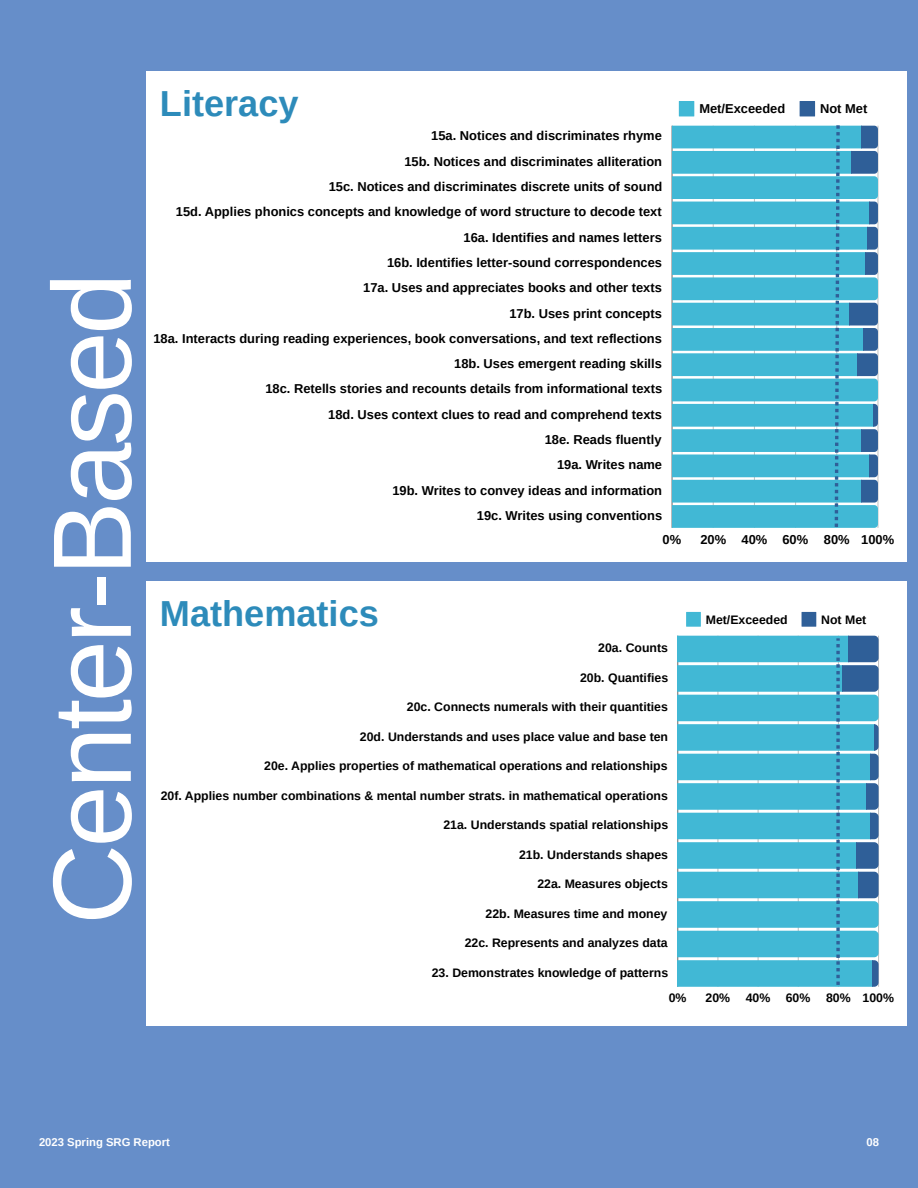
<style>
.page{position:relative;width:918px;height:1188px;background:#668ec9}
.page>*{position:absolute;margin:0;border:0;box-sizing:border-box;transform-origin:0 0}
.t1{font:111.6px "Arimo";letter-spacing:-.03em;color:#fff}
.t2{font:700 36.15px "Arimo";color:#2d8bba}
.t3{font:700 12.9px/25.3px "Arimo";color:#000;text-align:right}
.t4{font:700 12.3px "Arimo";color:#000}
.t5{font:700 11.25px "Arimo";color:#fff}
</style>
<div class="page">
<div style="left:147px;top:72px;width:760px;height:490px;background:#fff"></div>
<svg style="left:679px;top:101px;width:15px;height:15px"></svg>
<svg style="left:800px;top:101px;width:15px;height:15px"></svg>
<hr style="left:878px;top:126px;width:1px;height:402px;background:#e1e1e1">
<div style="left:147px;top:581px;width:760px;height:444px;background:#fff"></div>
<svg style="left:686px;top:612px;width:15px;height:15px"></svg>
<svg style="left:802px;top:612px;width:14px;height:15px"></svg>
<svg style="left:672px;top:125px;width:206px;height:403px;background:#51b9d5"></svg>
<svg style="left:678px;top:636px;width:201px;height:351px;background:#51b8d4"></svg>
<h1 class="t1" style="left:30px;top:925px;width:654px;rotate:-90deg">Center-Based</h1>
<h2 class="t2" style="left:160px;top:83px;width:140px">Literacy</h2>
<p class="t3" style="left:153px;top:123px;width:510px">15a. Notices and discriminates rhyme<br>15b. Notices and discriminates alliteration<br>15c. Notices and discriminates discrete units of sound<br>15d. Applies phonics concepts and knowledge of word structure to decode text 16a. Identifies and names letters<br>16b. Identifies letter-sound correspondences<br>17a. Uses and appreciates books and other texts<br>17b. Uses print concepts<br>18a. Interacts during reading experiences, book conversations, and text reflections 18b. Uses emergent reading skills<br>18c. Retells stories and recounts details from informational texts<br>18d. Uses context clues to read and comprehend texts<br>18e. Reads fluently<br>19a. Writes name<br>19b. Writes to convey ideas and information<br>19c. Writes using conventions</p>
<p class="t3" style="left:699px;top:96px;width:87px">Met/Exceeded</p>
<p class="t3" style="left:820px;top:96px;width:49px">Not Met</p>
<h2 class="t2" style="left:160px;top:593px;width:220px">Mathematics</h2>
<p class="t3" style="left:663px;top:527px;width:20px">0%</p>
<p class="t3" style="left:700px;top:527px;width:195px">20% 40% 60% 80% 100%</p>
<p class="t4" style="left:706px;top:612px;width:83px">Met/Exceeded</p>
<p class="t4" style="left:821px;top:612px;width:47px">Not Met</p>
<p class="t4" style="left:598px;top:641px;width:71px">20a. Counts</p>
<p class="t4" style="left:580px;top:670px;width:90px">20b. Quantifies</p>
<p class="t4" style="left:407px;top:700px;width:262px">20c. Connects numerals with their quantities</p>
<p class="t4" style="left:360px;top:729px;width:310px">20d. Understands and uses place value and base ten</p>
<p class="t4" style="left:264px;top:759px;width:405px">20e. Applies properties of mathematical operations and relationships</p>
<p class="t4" style="left:161px;top:788px;width:509px">20f. Applies number combinations &amp; mental number strats. in mathematical operations</p>
<p class="t4" style="left:443px;top:818px;width:226px">21a. Understands spatial relationships</p>
<p class="t4" style="left:519px;top:847px;width:150px">21b. Understands shapes</p>
<p class="t4" style="left:537px;top:877px;width:132px">22a. Measures objects</p>
<p class="t4" style="left:486px;top:907px;width:183px">22b. Measures time and money</p>
<p class="t4" style="left:465px;top:936px;width:204px">22c. Represents and analyzes data</p>
<p class="t4" style="left:432px;top:966px;width:238px">23. Demonstrates knowledge of patterns</p>
<p class="t4" style="left:669px;top:991px;width:19px">0%</p>
<p class="t4" style="left:706px;top:991px;width:26px">20%</p>
<p class="t4" style="left:746px;top:991px;width:66px">40% 60%</p>
<p class="t4" style="left:826px;top:991px;width:69px">80% 100%</p>
<p class="t5" style="left:39px;top:1136px;width:132px">2023 Spring SRG Report</p>
<p class="t5" style="left:866px;top:1135px;width:14px">08</p>
</div>
